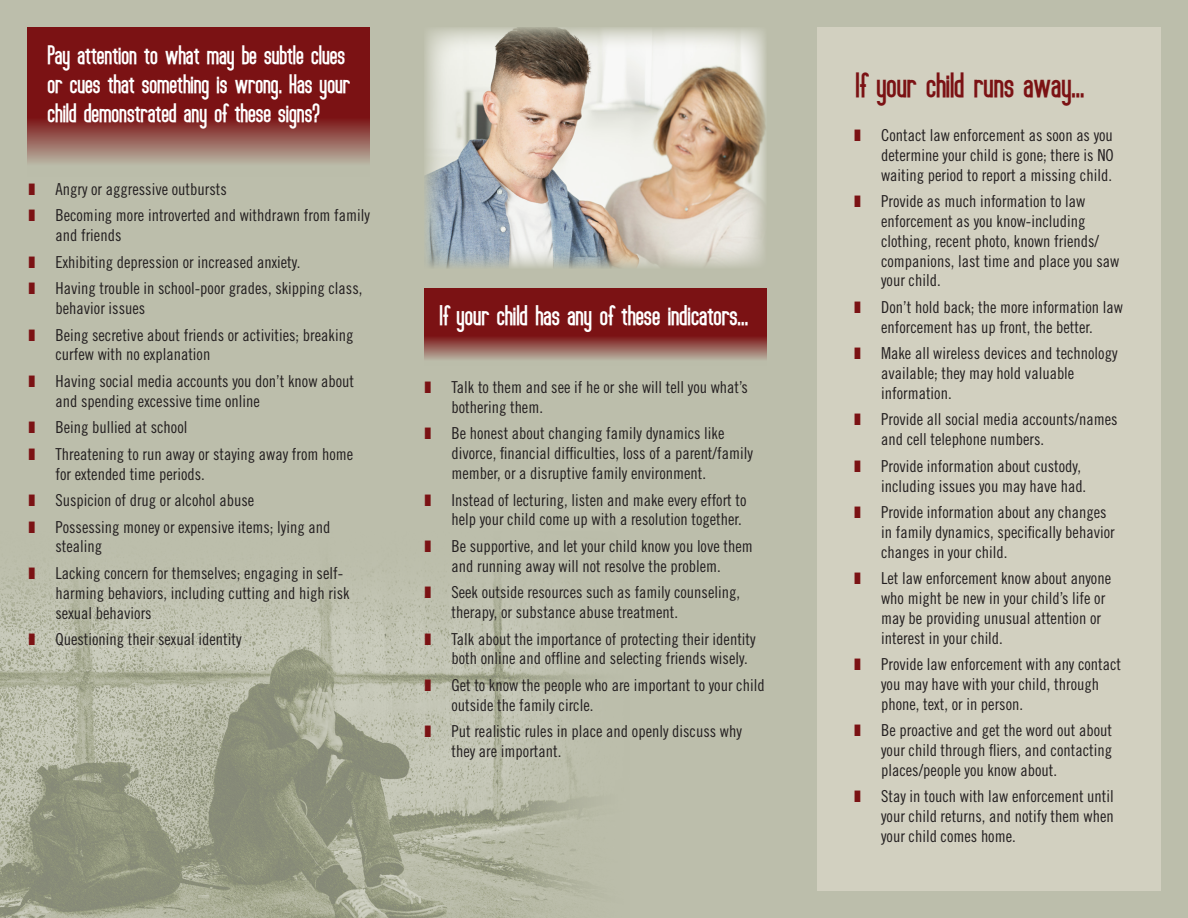
<style>
.page{position:relative;width:1188px;height:918px;background:#bcbeab}
.page>*{position:absolute;margin:0;border:0;box-sizing:border-box;transform-origin:0 0}
.t1{font:31.5px "ultimatumbold";color:#7b1214}
.t2{font:25.5px "ultimatumbold";color:#fff}
.t3{font:24px/28.8px "ultimatumbold";color:#fff}
.t4{font:16.5px/19.8px "Trade Gothic LT Std Cn 18";color:#231f20}
</style>
<div class="page">
<img style="left:0;top:578px;width:587px;height:340px">
<svg style="left:27px;top:27px;width:342px;height:136px;background:#852c2b"></svg>
<svg style="left:424px;top:288px;width:343px;height:72px;background:#852d2c"></svg>
<div style="left:817px;top:27px;width:344px;height:863px;background:#d2d0c0"></div>
<img style="left:425px;top:27px;width:341px;height:241px">
<svg style="left:29px;top:634px;width:6px;height:11px"></svg>
<svg style="left:425px;top:587px;width:6px;height:11px"></svg>
<svg style="left:425px;top:633px;width:6px;height:12px"></svg>
<svg style="left:425px;top:680px;width:6px;height:11px"></svg>
<svg style="left:425px;top:726px;width:6px;height:11px"></svg>
<p class="t3" style="left:48px;top:43px;width:304px">Pay attention to what may be subtle clues or cues that something is wrong. Has your child demonstrated any of these signs?</p>
<p class="t4" style="left:55px;top:179px;width:173px">Angry or aggressive outbursts</p>
<p class="t4" style="left:55px;top:205px;width:316px">Becoming more introverted and withdrawn from family and friends</p>
<p class="t4" style="left:55px;top:252px;width:246px">Exhibiting depression or increased anxiety.</p>
<p class="t4" style="left:55px;top:278px;width:308px">Having trouble in school-poor grades, skipping class, behavior issues</p>
<p class="t4" style="left:55px;top:325px;width:299px">Being secretive about friends or activities; breaking curfew with no explanation</p>
<p class="t4" style="left:55px;top:371px;width:300px">Having social media accounts you don’t know about and spending excessive time online</p>
<p class="t4" style="left:55px;top:417px;width:133px">Being bullied at school</p>
<p class="t4" style="left:55px;top:444px;width:299px">Threatening to run away or staying away from home for extended time periods.</p>
<p class="t4" style="left:55px;top:490px;width:200px">Suspicion of drug or alcohol abuse</p>
<p class="t4" style="left:55px;top:517px;width:276px">Possessing money or expensive items; lying and stealing</p>
<p class="t4" style="left:55px;top:563px;width:296px">Lacking concern for themselves; engaging in self&shy;harming behaviors, including cutting and high risk sexual behaviors</p>
<p class="t4" style="left:55px;top:629px;width:188px">Questioning their sexual identity</p>
<p class="t2" style="left:440px;top:303px;width:310px">If your child has any of these indicators...</p>
<p class="t4" style="left:451px;top:377px;width:298px">Talk to them and see if he or she will tell you what’s bothering them.</p>
<p class="t4" style="left:451px;top:424px;width:303px">Be honest about changing family dynamics like divorce, financial difficulties, loss of a parent/family member, or a disruptive family environment.</p>
<p class="t4" style="left:451px;top:490px;width:297px">Instead of lecturing, listen and make every effort to help your child come up with a resolution together.</p>
<p class="t4" style="left:451px;top:536px;width:303px">Be supportive, and let your child know you love them and running away will not resolve the problem.</p>
<p class="t4" style="left:451px;top:582px;width:290px">Seek outside resources such as family counseling, therapy, or substance abuse treatment.</p>
<p class="t4" style="left:451px;top:629px;width:306px">Talk about the importance of protecting their identity both online and offline and selecting friends wisely.</p>
<p class="t4" style="left:451px;top:675px;width:315px">Get to know the people who are important to your child outside the family circle.</p>
<p class="t4" style="left:451px;top:721px;width:292px">Put realistic rules in place and openly discuss why they are important.</p>
<p class="t1" style="left:855px;top:69px;width:231px">If your child runs away...</p>
<p class="t4" style="left:881px;top:125px;width:234px;text-align:justify">Contact law enforcement as soon as you determine your child is gone; there is NO waiting period to report a missing child.</p>
<p class="t4" style="left:881px;top:191px;width:240px">Provide as much information to law enforcement as you know-including clothing, recent photo, known friends/ companions, last time and place you saw your child.</p>
<p class="t4" style="left:881px;top:297px;width:243px">Don’t hold back; the more information law enforcement has up front, the better.</p>
<p class="t4" style="left:881px;top:343px;width:238px">Make all wireless devices and technology available; they may hold valuable information.</p>
<p class="t4" style="left:881px;top:409px;width:238px">Provide all social media accounts/names and cell telephone numbers.</p>
<p class="t4" style="left:881px;top:456px;width:207px">Provide information about custody, including issues you may have had.</p>
<p class="t4" style="left:881px;top:502px;width:235px">Provide information about any changes in family dynamics, specifically behavior changes in your child.</p>
<p class="t4" style="left:881px;top:568px;width:232px">Let law enforcement know about anyone who might be new in your child’s life or may be providing unusual attention or interest in your child.</p>
<p class="t4" style="left:881px;top:654px;width:242px">Provide law enforcement with any contact you may have with your child, through phone, text, or in person.</p>
<p class="t4" style="left:881px;top:720px;width:232px;text-align:justify">Be proactive and get the word out about your child through fliers, and contacting places/people you know about.</p>
<p class="t4" style="left:881px;top:787px;width:234px;text-align:justify">Stay in touch with law enforcement until your child returns, and notify them when your child comes home.</p>
</div>
